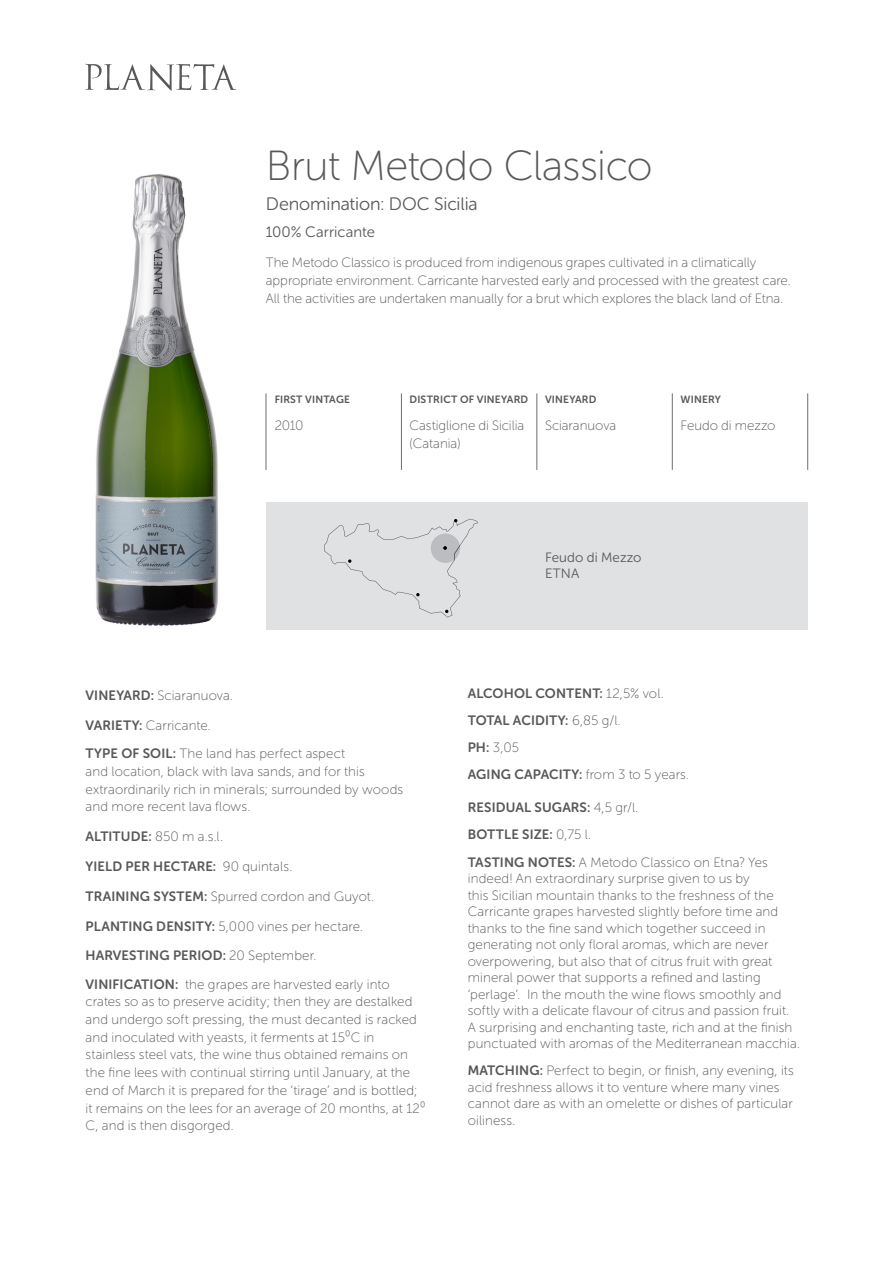
<style>
.page{position:relative;width:893px;height:1263px;background:#fff}
.page>*{position:absolute;margin:0;border:0;box-sizing:border-box;transform-origin:0 0}
.titolo_vino{font:42px "Museo Sans Rounded 100";letter-spacing:-.01em;color:#57585a}
.titolo_vino-2{font:18px "Museo Sans Rounded 300";letter-spacing:-.005em;color:#57585a}
.titolo_vino-3{font:15px "Museo Sans Rounded 300";letter-spacing:.005em;color:#57585a}
.par_elenco{font:13.5px/16.5px "Museo Sans Rounded 100";letter-spacing:.01em;color:#57585a}
.par_elenco-2{font:13.5px "Museo Sans Rounded 700";letter-spacing:.01em;color:#57585a}
.titoletto_tabella{font:13.5px/18px "Museo Sans Rounded 100";color:#57585a}
.par_elenco-3{font:13.5px/16.2px "Museo Sans Rounded 300";letter-spacing:.01em;color:#57585a}
.titoletto_tabella-2{font:10.5px "Museo Sans Rounded 700";letter-spacing:.02em;color:#57585a}
.s1{font-family:"Museo Sans Rounded 700"}
.s2{font-family:"Museo Sans Rounded 100"}
</style>
<div class="page">
<img style="left:95px;top:174px;width:124px;height:452px">
<hr style="left:401px;top:393px;width:1px;height:77px;background:#6c6d70">
<hr style="left:266px;top:393px;width:1px;height:77px;background:#6c6d70">
<hr style="left:537px;top:393px;width:1px;height:77px;background:#6c6d70">
<hr style="left:672px;top:393px;width:1px;height:77px;background:#6c6d70">
<hr style="left:807px;top:393px;width:1px;height:77px;background:#6c6d70">
<svg style="left:85px;top:64px;width:152px;height:27px"></svg>
<div style="left:266px;top:502px;width:542px;height:128px;background:#e0e1e3"></div>
<svg style="left:324px;top:519px;width:154px;height:98px"></svg>
<p class="titolo_vino" style="left:266px;top:144px;width:388px">Brut Metodo Classico</p>
<p class="titolo_vino-2" style="left:266px;top:195px;width:213px">Denomination: DOC Sicilia</p>
<p class="titolo_vino-3" style="left:266px;top:224px;width:111px">100% Carricante</p>
<p class="par_elenco" style="left:266px;top:253px;width:526px;line-height:18px">The Metodo Classico is produced from indigenous grapes cultivated in a climatically appropriate environment. Carricante harvested early and processed with the greatest care.<br>All the activities are undertaken manually for a brut which explores the black land of Etna.</p>
<p class="titoletto_tabella-2" style="left:275px;top:394px;width:77px">FIRST VINTAGE</p>
<p class="titoletto_tabella" style="left:275px;top:416px;width:30px">2010</p>
<p class="titoletto_tabella-2" style="left:409px;top:394px;width:120px">DISTRICT OF VINEYARD</p>
<p class="titoletto_tabella" style="left:409px;top:416px;width:116px">Castiglione di Sicilia (Catania)</p>
<p class="titoletto_tabella-2" style="left:545px;top:394px;width:53px">VINEYARD</p>
<p class="titoletto_tabella" style="left:545px;top:416px;width:73px">Sciaranuova</p>
<p class="titoletto_tabella-2" style="left:681px;top:394px;width:42px">WINERY</p>
<p class="titoletto_tabella" style="left:681px;top:416px;width:96px">Feudo di mezzo</p>
<p class="par_elenco-3" style="left:545px;top:549px;width:98px">Feudo di Mezzo<br>ETNA</p>
<p class="par_elenco" style="left:86px;top:687px;width:149px"><span class="s1">VINEYARD:</span> Sciaranuova.</p>
<p class="par_elenco" style="left:86px;top:717px;width:127px"><span class="s1">VARIETY:</span> Carricante.</p>
<p class="par_elenco" style="left:86px;top:745px;width:319px;line-height:17.7px"><span class="s1">TYPE OF SOIL:</span> The land has perfect aspect<br>and location, black with lava sands, and for this extraordinarily rich in minerals; surrounded by woods and more recent lava flows.</p>
<p class="par_elenco" style="left:86px;top:828px;width:139px"><span class="s1">ALTITUDE:</span> 850 m a.s.l.</p>
<p class="par_elenco-2" style="left:86px;top:859px;width:208px">YIELD PER HECTARE: <span class="s2">90 quintals.</span></p>
<p class="par_elenco" style="left:86px;top:888px;width:290px"><span class="s1">TRAINING SYSTEM:</span> Spurred cordon and Guyot.</p>
<p class="par_elenco" style="left:86px;top:918px;width:279px"><span class="s1">PLANTING DENSITY:</span> 5,000 vines per hectare.</p>
<p class="par_elenco-2" style="left:86px;top:948px;width:232px">HARVESTING PERIOD: <span class="s2">20 September.</span></p>
<p class="par_elenco" style="left:86px;top:975px;width:341px;line-height:17.7px"><span class="s1">VINIFICATION:</span> the grapes are harvested early into crates so as to preserve acidity; then they are destalked and undergo soft pressing, the must decanted is racked and inoculated with yeasts, it ferments at 15⁰C in stainless steel vats, the wine thus obtained remains on the fine lees with continual stirring until January, at the end of March it is prepared for the ‘tirage’ and is bottled; it remains on the lees for an average of 20 months, at 12⁰<br>C, and is then disgorged.</p>
<p class="par_elenco-2" style="left:468px;top:686px;width:197px">ALCOHOL CONTENT: <span class="s2">12,5% vol.</span></p>
<p class="par_elenco-2" style="left:468px;top:713px;width:154px">TOTAL ACIDITY: <span class="s2">6,85 g/l.</span></p>
<p class="par_elenco" style="left:468px;top:739px;width:53px"><span class="s1">PH:</span> 3,05</p>
<p class="par_elenco-2" style="left:468px;top:767px;width:223px">AGING CAPACITY: <span class="s2">from 3 to 5 years.</span></p>
<p class="par_elenco-2" style="left:468px;top:800px;width:172px">RESIDUAL SUGARS: <span class="s2">4,5 gr/l.</span></p>
<p class="par_elenco-2" style="left:468px;top:827px;width:125px">BOTTLE SIZE: <span class="s2">0,75 l.</span></p>
<p class="par_elenco" style="left:468px;top:854px;width:334px"><span class="s1">TASTING NOTES:</span> A Metodo Classico on Etna? Yes indeed! An extraordinary surprise given to us by<br>this Sicilian mountain thanks to the freshness of the Carricante grapes harvested slightly before time and thanks to the fine sand which together succeed in generating not only floral aromas, which are never overpowering, but also that of citrus fruit with great mineral power that supports a refined and lasting ‘perlage’. In the mouth the wine flows smoothly and softly with a delicate flavour of citrus and passion fruit.<br>A surprising and enchanting taste, rich and at the finish punctuated with aromas of the Mediterranean macchia.</p>
<p class="par_elenco" style="left:468px;top:1062px;width:328px"><span class="s1">MATCHING:</span> Perfect to begin, or finish, any evening, its acid freshness allows it to venture where many vines cannot dare as with an omelette or dishes of particular oiliness.</p>
</div>
